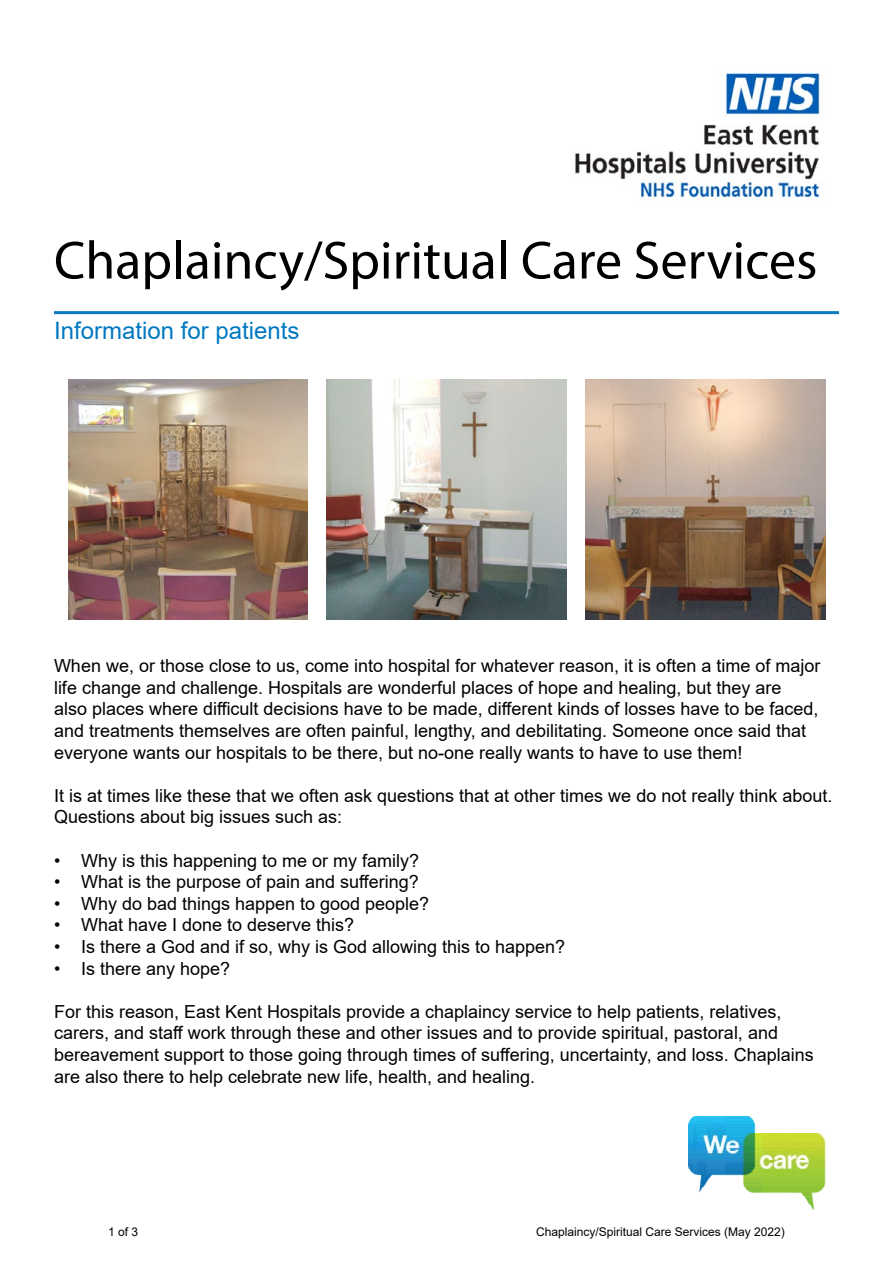
<style>
.page{position:relative;width:893px;height:1263px;background:#fff}
.page>*{position:absolute;margin:0;border:0;box-sizing:border-box;transform-origin:0 0}
.t1{font:54px "Myriad Pro";color:#000}
.t2{font:24px "Arial";color:#0079c1}
.t3{font:18px/21.6px "Arial";color:#000}
.t4{font:12px "Arial";color:#000}
</style>
<div class="page">
<hr style="left:54px;top:311px;width:785px;height:3px;background:#0b7ac0">
<img style="left:575px;top:72px;width:245px;height:128px">
<img style="left:689px;top:1117px;width:136px;height:92px">
<img style="left:68px;top:379px;width:240px;height:241px">
<img style="left:327px;top:379px;width:239px;height:241px">
<img style="left:586px;top:379px;width:239px;height:241px">
<h1 class="t1" style="left:54px;top:227px;width:765px">Chaplaincy/Spiritual Care Services</h1>
<h2 class="t2" style="left:54px;top:314px;width:247px">Information for patients</h2>
<p class="t3" style="left:54px;top:655px;width:768px">When we, or those close to us, come into hospital for whatever reason, it is often a time of major life change and challenge. Hospitals are wonderful places of hope and healing, but they are<br>also places where difficult decisions have to be made, different kinds of losses have to be faced, and treatments themselves are often painful, lengthy, and debilitating. Someone once said that everyone wants our hospitals to be there, but no-one really wants to have to use them!</p>
<p class="t3" style="left:54px;top:785px;width:780px">It is at times like these that we often ask questions that at other times we do not really think about.<br>Questions about big issues such as:</p>
<p class="t3" style="left:54px;top:849px;width:367px">• Why is this happening to me or my family?</p>
<p class="t3" style="left:54px;top:871px;width:366px">• What is the purpose of pain and suffering?</p>
<p class="t3" style="left:54px;top:893px;width:377px">• Why do bad things happen to good people?</p>
<p class="t3" style="left:54px;top:914px;width:302px">• What have I done to deserve this?</p>
<p class="t3" style="left:54px;top:936px;width:513px">• Is there a God and if so, why is God allowing this to happen?</p>
<p class="t3" style="left:54px;top:957px;width:178px">• Is there any hope?</p>
<p class="t3" style="left:54px;top:1001px;width:761px">For this reason, East Kent Hospitals provide a chaplaincy service to help patients, relatives, carers, and staff work through these and other issues and to provide spiritual, pastoral, and bereavement support to those going through times of suffering, uncertainty, and loss. Chaplains are also there to help celebrate new life, health, and healing.</p>
<p class="t4" style="left:108px;top:1223px;width:32px">1 of 3</p>
<p class="t4" style="left:536px;top:1223px;width:250px">Chaplaincy/Spiritual Care Services (May 2022)</p>
</div>
